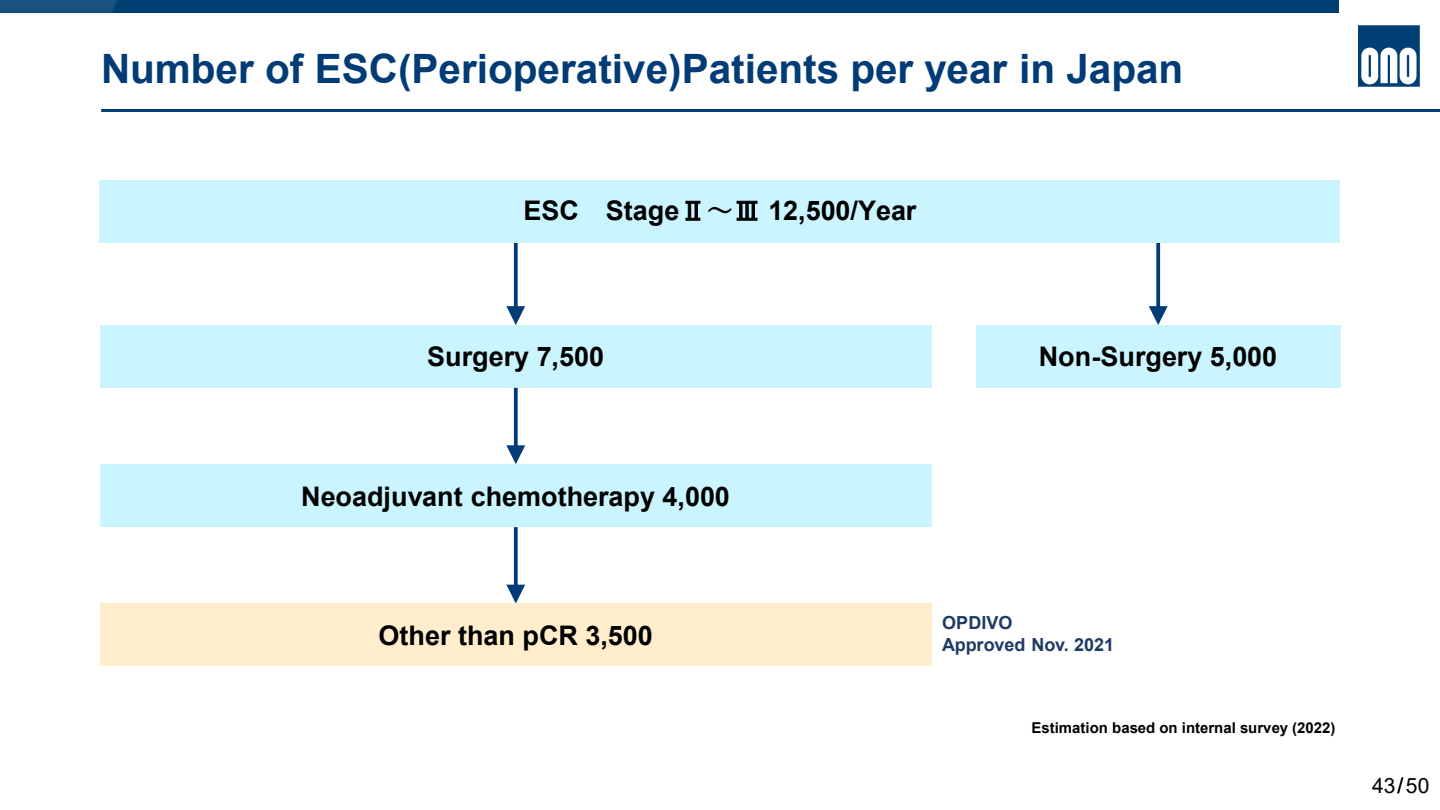
<style>
.page{position:relative;width:1440px;height:810px;background:#fff}
.page>*{position:absolute;margin:0;border:0;box-sizing:border-box;transform-origin:0 0}
.t1{font:700 40.5px "Arial";color:#023c77}
.t2{font:700 27px "Arial";color:#000}
.t3{font:21px "Arial";color:#000}
.t4{font:700 18px "Arial";color:#1e3a65}
.t5{font:700 15px "Arial";color:#000}
.s1{font-family:"MS Gothic";font-weight:400}
.s2{font-family:"Yu Gothic"}
</style>
<div class="page">
<img style="left:101px;top:110px;width:1339px;height:1px">
<div style="left:0;top:0;width:1339px;height:13px;background:#003f73"></div>
<svg style="left:0;top:0;width:117px;height:13px;background:#175080"></svg>
<img style="left:1359px;top:26px;width:60px;height:60px">
<svg style="left:1156px;top:243px;width:4px;height:63px"></svg>
<svg style="left:1149px;top:306px;width:19px;height:19px"></svg>
<svg style="left:514px;top:243px;width:4px;height:63px"></svg>
<svg style="left:506px;top:306px;width:19px;height:19px"></svg>
<div style="left:100px;top:325px;width:832px;height:63px;background:#caf5ff"></div>
<svg style="left:514px;top:527px;width:4px;height:58px"></svg>
<svg style="left:506px;top:585px;width:19px;height:18px"></svg>
<div style="left:100px;top:180px;width:1240px;height:62px;background:#caf5ff"></div>
<div style="left:976px;top:325px;width:364px;height:63px;background:#caf5ff"></div>
<div style="left:100px;top:464px;width:832px;height:63px;background:#caf5ff"></div>
<div style="left:100px;top:603px;width:832px;height:63px;background:#ffedcb"></div>
<svg style="left:514px;top:388px;width:4px;height:57px"></svg>
<svg style="left:506px;top:445px;width:19px;height:19px"></svg>
<p class="t1" style="left:101px;top:40px;width:1084px">Number of ESC(Perioperative)Patients per year in Japan</p>
<p class="t2" style="left:524px;top:192px;width:394px">ESC Stage<span class="s1">Ⅱ</span><span class="s2">～</span><span class="s1">Ⅲ</span> 12,500/Year</p>
<p class="t2" style="left:427px;top:338px;width:178px">Surgery 7,500</p>
<p class="t2" style="left:301px;top:477px;width:430px">Neoadjuvant chemotherapy 4,000</p>
<p class="t2" style="left:378px;top:616px;width:276px">Other than pCR 3,500</p>
<p class="t2" style="left:1039px;top:338px;width:240px">Non-Surgery 5,000</p>
<p class="t4" style="left:942px;top:610px;width:72px">OPDIVO</p>
<p class="t4" style="left:942px;top:632px;width:174px">Approved Nov. 2021</p>
<p class="t5" style="left:1032px;top:718px;width:305px">Estimation based on internal survey (2022)</p>
<p class="t3" style="left:1372px;top:771px;width:59px">43/50</p>
</div>
